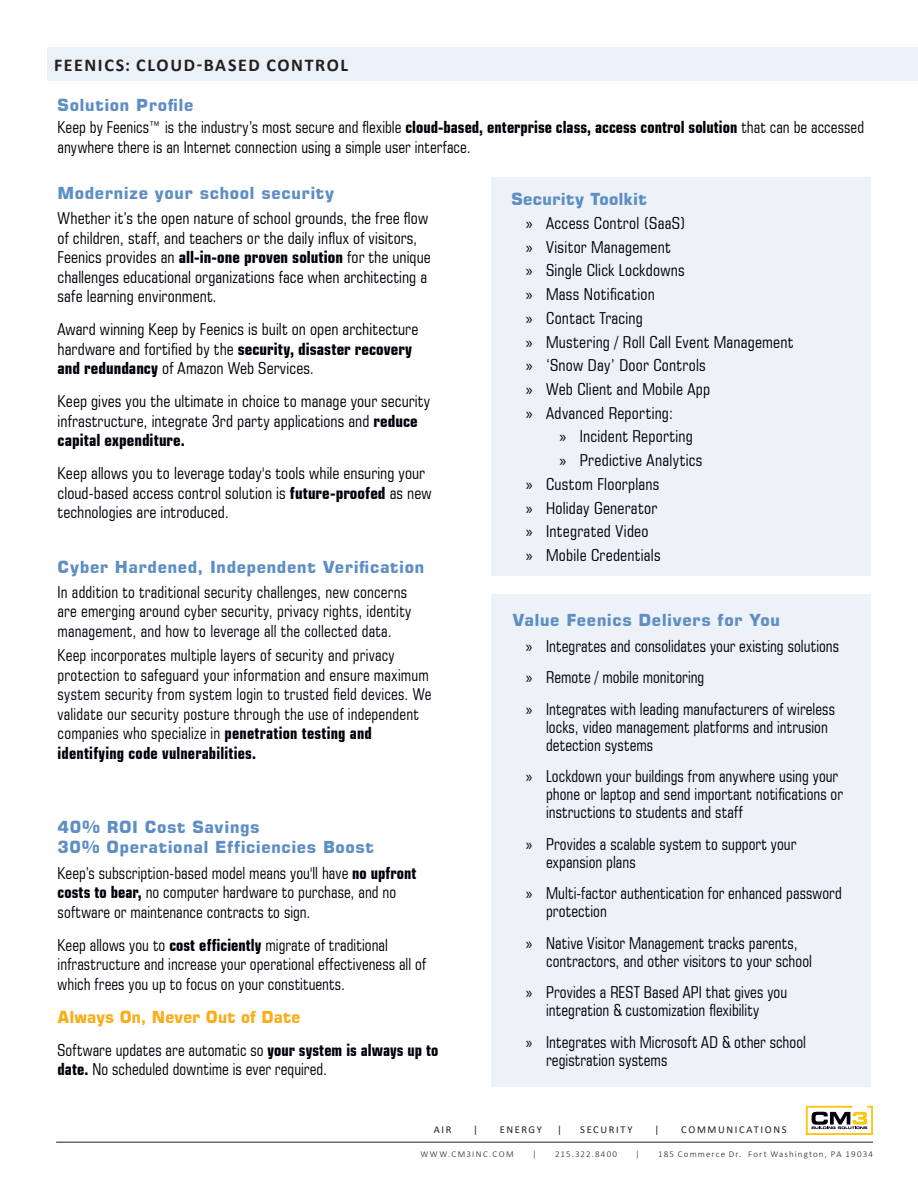
<style>
.page{position:relative;width:918px;height:1188px;background:#fff}
.page>*{position:absolute;margin:0;border:0;box-sizing:border-box;transform-origin:0 0}
.t1{font:700 18px "Calibri";letter-spacing:.085em;color:#231f20}
.t2{font:condensed 16.5px/19.5px "Square 721 BT";letter-spacing:.01em;color:#00000b;scale:.96 1}
.t3{font:condensed 16.5px/19.5px "Square 721 BT";letter-spacing:.01em;color:#00000b}
.t4{font:700 16.5px/19.5px "Square 721 BT";letter-spacing:.03em;color:#5e8ec4}
.t5{font:700 16.5px "Square 721 BT";letter-spacing:.005em;color:#faad19;scale:.96 1}
.t6{font:10.5px "Calibri";letter-spacing:.155em;color:#231f20}
.t7{font:300 9px "Calibri";letter-spacing:.125em;color:#231f20}
.t8{font:300 9px "Calibri";letter-spacing:.16em;color:#231f20}
.s1{font-weight:700}
.s2{font-family:"Myriad Pro";font-stretch:normal}
</style>
<div class="page">
<div style="left:491px;top:594px;width:380px;height:493px;background:#edf2f8"></div>
<div style="left:491px;top:177px;width:380px;height:398px;background:#edf2f8"></div>
<hr style="left:56px;top:1142px;width:817px;height:1px;background:#231f20">
<svg style="left:806px;top:1106px;width:67px;height:29px"></svg>
<div style="left:47px;top:47px;width:871px;height:34px;background:#eaf1f8"></div>
<p class="t1" style="left:54px;top:52px;width:295px">FEENICS: CLOUD-BASED CONTROL</p>
<p class="t4" style="left:58px;top:95px;width:137px">Solution Profile</p>
<p class="t2" style="left:58px;top:118px;width:842px">Keep by Feenics™ is the industry’s most secure and flexible <span class="s1">cloud-based, enterprise class, access control solution</span> that can be accessed anywhere there is an Internet connection using a simple user interface.</p>
<p class="t4" style="left:58px;top:183px;width:278px">Modernize your school security</p>
<p class="t4" style="left:511px;top:189px;width:137px">Security Toolkit</p>
<p class="t3" style="left:58px;top:208px;width:375px">Whether it’s the open nature of school grounds, the free flow of children, staff, and teachers or the daily influx of visitors, Feenics provides an <span class="s1">all-in-one proven solution</span> for the unique challenges educational organizations face when architecting a safe learning environment.</p>
<p class="t3" style="left:58px;top:319px;width:362px">Award winning Keep by Feenics is built on open architecture hardware and fortified by the <span class="s1">security, disaster recovery and redundancy</span> of Amazon Web Services.</p>
<p class="t3" style="left:58px;top:391px;width:374px">Keep gives you the ultimate in choice to manage your security infrastructure, integrate 3rd party applications and <span class="s1">reduce capital expenditure.</span></p>
<p class="t3" style="left:58px;top:463px;width:376px">Keep allows you to leverage today's tools while ensuring your cloud-based access control solution is <span class="s1">future-proofed</span> as new technologies are introduced.</p>
<p class="t4" style="left:58px;top:557px;width:368px">Cyber Hardened, Independent Verification</p>
<p class="t2" style="left:58px;top:582px;width:370px">In addition to traditional security challenges, new concerns are emerging around cyber security, privacy rights, identity management, and how to leverage all the collected data.</p>
<p class="t2" style="left:58px;top:646px;width:391px">Keep incorporates multiple layers of security and privacy protection to safeguard your information and ensure maximum system security from system login to trusted field devices. We validate our security posture through the use of independent companies who specialize in <span class="s1">penetration testing and identifying code vulnerabilities.</span></p>
<p class="t4" style="left:58px;top:817px;width:318px">40% ROI Cost Savings<br>30% Operational Efficiencies Boost</p>
<p class="t2" style="left:58px;top:863px;width:375px">Keep’s subscription-based model means you'll have <span class="s1">no upfront costs to bear,</span> no computer hardware to purchase, and no software or maintenance contracts to sign.</p>
<p class="t2" style="left:58px;top:935px;width:385px">Keep allows you to <span class="s1">cost efficiently</span> migrate of traditional infrastructure and increase your operational effectiveness all of which frees you up to focus on your constituents.</p>
<p class="t5" style="left:58px;top:1007px;width:255px">Always On, Never Out of Date</p>
<p class="t2" style="left:58px;top:1040px;width:398px">Software updates are automatic so <span class="s1">your system is always up to date.</span> No scheduled downtime is ever required.</p>
<p class="t3" style="left:526px;top:213px;width:161px"><span class="s2">»</span> Access Control (SaaS)</p>
<p class="t3" style="left:526px;top:237px;width:146px"><span class="s2">»</span> Visitor Management</p>
<p class="t3" style="left:526px;top:261px;width:160px"><span class="s2">»</span> Single Click Lockdowns</p>
<p class="t3" style="left:526px;top:284px;width:130px"><span class="s2">»</span> Mass Notification</p>
<p class="t3" style="left:526px;top:308px;width:119px"><span class="s2">»</span> Contact Tracing</p>
<p class="t3" style="left:526px;top:332px;width:269px"><span class="s2">»</span> Mustering / Roll Call Event Management</p>
<p class="t3" style="left:526px;top:356px;width:181px"><span class="s2">»</span> ‘Snow Day’ Door Controls</p>
<p class="t3" style="left:526px;top:379px;width:186px"><span class="s2">»</span> Web Client and Mobile App</p>
<p class="t3" style="left:526px;top:403px;width:149px"><span class="s2">»</span> Advanced Reporting:</p>
<p class="t3" style="left:560px;top:427px;width:135px"><span class="s2">»</span> Incident Reporting</p>
<p class="t3" style="left:560px;top:450px;width:144px"><span class="s2">»</span> Predictive Analytics</p>
<p class="t3" style="left:526px;top:474px;width:135px"><span class="s2">»</span> Custom Floorplans</p>
<p class="t3" style="left:526px;top:498px;width:133px"><span class="s2">»</span> Holiday Generator</p>
<p class="t3" style="left:526px;top:522px;width:124px"><span class="s2">»</span> Integrated Video</p>
<p class="t3" style="left:526px;top:545px;width:136px"><span class="s2">»</span> Mobile Credentials</p>
<p class="t4" style="left:512px;top:610px;width:269px">Value Feenics Delivers for You</p>
<p class="t2" style="left:526px;top:636px;width:328px"><span class="s2">»</span> Integrates and consolidates your existing solutions</p>
<p class="t2" style="left:526px;top:668px;width:187px"><span class="s2">»</span> Remote / mobile monitoring</p>
<p class="t2" style="left:546px;top:700px;width:302px;line-height:18px;text-indent:-20px"><span class="s2">»</span> Integrates with leading manufacturers of wireless locks, video management platforms and intrusion detection systems</p>
<p class="t2" style="left:546px;top:767px;width:311px;line-height:18px;text-indent:-20px"><span class="s2">»</span> Lockdown your buildings from anywhere using your phone or laptop and send important notifications or instructions to students and staff</p>
<p class="t2" style="left:546px;top:835px;width:262px;line-height:18px;text-indent:-20px"><span class="s2">»</span> Provides a scalable system to support your expansion plans</p>
<p class="t2" style="left:546px;top:884px;width:310px;line-height:18px;text-indent:-20px"><span class="s2">»</span> Multi-factor authentication for enhanced password protection</p>
<p class="t2" style="left:546px;top:934px;width:278px;line-height:18px;text-indent:-20px"><span class="s2">»</span> Native Visitor Management tracks parents, contractors, and other visitors to your school</p>
<p class="t2" style="left:526px;top:983px;width:274px;line-height:18px;text-align:center"><span class="s2">»</span> Provides a REST Based API that gives you integration &amp; customization flexibility</p>
<p class="t2" style="left:546px;top:1033px;width:272px;line-height:18px;text-indent:-20px"><span class="s2">»</span> Integrates with Microsoft AD &amp; other school registration systems</p>
<p class="t6" style="left:434px;top:1122px;width:19px">AIR</p>
<p class="t6" style="left:473px;top:1122px;width:6px">|</p>
<p class="t6" style="left:500px;top:1122px;width:44px">ENERGY</p>
<p class="t6" style="left:557px;top:1122px;width:6px">|</p>
<p class="t6" style="left:580px;top:1122px;width:54px">SECURITY</p>
<p class="t6" style="left:655px;top:1122px;width:6px">|</p>
<p class="t6" style="left:681px;top:1122px;width:107px">COMMUNICATIONS</p>
<p class="t8" style="left:420px;top:1148px;width:95px">WWW.CM3INC.COM</p>
<p class="t7" style="left:532px;top:1148px;width:6px">|</p>
<p class="t7" style="left:555px;top:1148px;width:64px">215.322.8400</p>
<p class="t7" style="left:636px;top:1148px;width:6px">|</p>
<p class="t7" style="left:658px;top:1148px;width:216px">185 Commerce Dr. Fort Washington, PA 19034</p>
</div>
